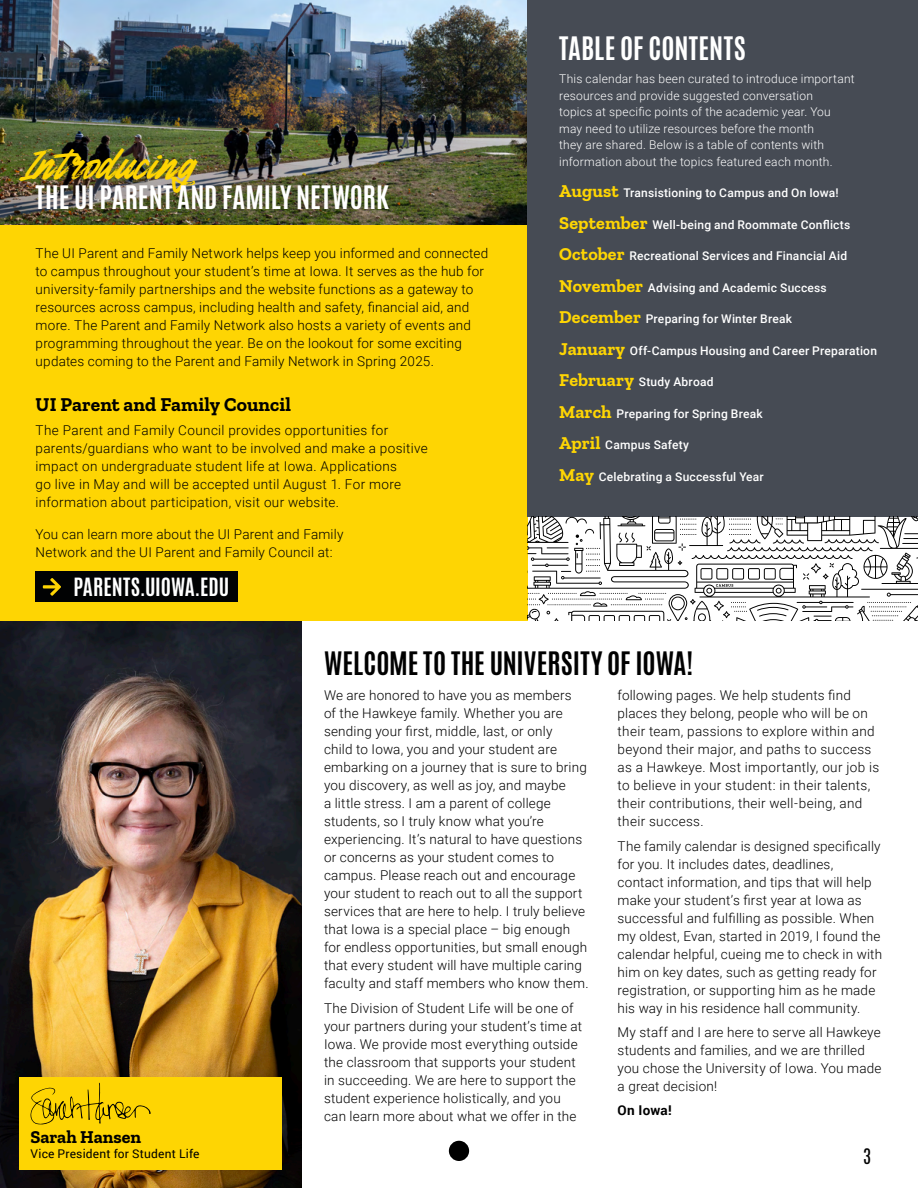
<style>
.page{position:relative;width:918px;height:1188px;background:#fff}
.page>*{position:absolute;margin:0;border:0;box-sizing:border-box;transform-origin:0 0}
.body{font:46.95px "Amnesty Script";letter-spacing:.025em;color:#fed503}
.body-2{font:700 27px "Antonio";color:#fff}
.body-3{font:700 27px "Antonio";color:#000}
.body-4{font:700 21px "Antonio";color:#fff}
.body-5{font:700 19.5px "Zilla Slab";letter-spacing:.005em;color:#000}
.body-6{font:700 18px "Zilla Slab";color:#000}
.t1{font:18px "Antonio";color:#000}
.body-7{font:300 13.5px/18px "Roboto";letter-spacing:.015em;color:#000}
.body-8{font:700 13.5px "Roboto";letter-spacing:.015em;color:#000}
.body-9{font:500 12px "Roboto";letter-spacing:.02em;color:#fff}
.body-10{font:300 12px/16.5px "Roboto";letter-spacing:.02em;color:#fff}
.body-11{font:12px "Roboto";letter-spacing:.015em;color:#000}
.s1{font-family:"Zilla Slab";font-weight:700;font-size:18px;color:#fed503}
</style>
<div class="page">
<img style="left:0;top:621px;width:301px;height:567px">
<div style="left:20px;top:1077px;width:262px;height:93px;background:#fed503"></div>
<div style="left:0;top:225px;width:527px;height:396px;background:#fed503"></div>
<img style="left:0;top:0;width:527px;height:225px">
<svg style="left:30px;top:1083px;width:121px;height:42px"></svg>
<div style="left:527px;top:0;width:391px;height:516px;background:#464b54"></div>
<svg style="left:527px;top:516px;width:391px;height:105px"></svg>
<div style="left:36px;top:572px;width:202px;height:30px;background:#010203"></div>
<svg style="left:43px;top:578px;width:18px;height:18px"></svg>
<div style="left:449px;top:1141px;width:20px;height:20px;background:#000;border-radius:50%"></div>
<p class="body" style="left:24px;top:138px;width:175px">Introducing</p>
<p class="body-2" style="left:36px;top:177px;width:355px">THE UI PARENT AND FAMILY NETWORK</p>
<p class="body-7" style="left:36px;top:243px;width:454px">The UI Parent and Family Network helps keep you informed and connected to campus throughout your student’s time at Iowa. It serves as the hub for university-family partnerships and the website functions as a gateway to resources across campus, including health and safety, financial aid, and more. The Parent and Family Network also hosts a variety of events and programming throughout the year. Be on the lookout for some exciting updates coming to the Parent and Family Network in Spring 2025.</p>
<p class="body-5" style="left:36px;top:393px;width:257px">UI Parent and Family Council</p>
<p class="body-7" style="left:36px;top:421px;width:394px">The Parent and Family Council provides opportunities for parents/guardians who want to be involved and make a positive impact on undergraduate student life at Iowa. Applications<br>go live in May and will be accepted until August 1. For more information about participation, visit our website.</p>
<p class="body-7" style="left:36px;top:525px;width:309px">You can learn more about the UI Parent and Family<br>Network and the UI Parent and Family Council at:</p>
<p class="body-4" style="left:73px;top:571px;width:157px">PARENTS.UIOWA.EDU</p>
<p class="body-2" style="left:559px;top:28px;width:188px">TABLE OF CONTENTS</p>
<p class="body-10" style="left:559px;top:70px;width:297px">This calendar has been curated to introduce important resources and provide suggested conversation<br>topics at specific points of the academic year. You may need to utilize resources before the month<br>they are shared. Below is a table of contents with information about the topics featured each month.</p>
<p class="body-9" style="left:559px;top:185px;width:281px"><span class="s1">August</span> Transistioning to Campus and On Iowa!</p>
<p class="body-9" style="left:559px;top:216px;width:293px"><span class="s1">September</span> Well-being and Roommate Conflicts</p>
<p class="body-9" style="left:559px;top:248px;width:290px"><span class="s1">October</span> Recreational Services and Financial Aid</p>
<p class="body-9" style="left:559px;top:279px;width:269px"><span class="s1">November</span> Advising and Academic Success</p>
<p class="body-9" style="left:559px;top:311px;width:234px"><span class="s1">December</span> Preparing for Winter Break</p>
<p class="body-9" style="left:559px;top:342px;width:319px"><span class="s1">January</span> Off-Campus Housing and Career Preparation</p>
<p class="body-9" style="left:559px;top:374px;width:156px"><span class="s1">February</span> Study Abroad</p>
<p class="body-9" style="left:559px;top:405px;width:205px"><span class="s1">March</span> Preparing for Spring Break</p>
<p class="body-9" style="left:559px;top:437px;width:131px"><span class="s1">April</span> Campus Safety</p>
<p class="body-9" style="left:559px;top:468px;width:206px"><span class="s1">May</span> Celebrating a Successful Year</p>
<p class="body-6" style="left:31px;top:1127px;width:112px">Sarah Hansen</p>
<p class="body-11" style="left:31px;top:1145px;width:171px">Vice President for Student Life</p>
<p class="body-3" style="left:324px;top:643px;width:371px">WELCOME TO THE UNIVERSITY OF IOWA!</p>
<p class="body-7" style="left:324px;top:686px;width:266px">We are honored to have you as members<br>of the Hawkeye family. Whether you are sending your first, middle, last, or only<br>child to Iowa, you and your student are embarking on a journey that is sure to bring you discovery, as well as joy, and maybe<br>a little stress. I am a parent of college students, so I truly know what you’re experiencing. It’s natural to have questions or concerns as your student comes to campus. Please reach out and encourage your student to reach out to all the support services that are here to help. I truly believe that Iowa is a special place – big enough for endless opportunities, but small enough that every student will have multiple caring faculty and staff members who know them.</p>
<p class="body-7" style="left:324px;top:999px;width:260px">The Division of Student Life will be one of your partners during your student’s time at Iowa. We provide most everything outside the classroom that supports your student in succeeding. We are here to support the student experience holistically, and you can learn more about what we offer in the</p>
<p class="body-7" style="left:618px;top:686px;width:263px">following pages. We help students find places they belong, people who will be on their team, passions to explore within and beyond their major, and paths to success as a Hawkeye. Most importantly, our job is to believe in your student: in their talents, their contributions, their well-being, and their success.</p>
<p class="body-7" style="left:618px;top:836px;width:266px">The family calendar is designed specifically for you. It includes dates, deadlines, contact information, and tips that will help make your student’s first year at Iowa as successful and fulfilling as possible. When my oldest, Evan, started in 2019, I found the calendar helpful, cueing me to check in with him on key dates, such as getting ready for registration, or supporting him as he made his way in his residence hall community.</p>
<p class="body-7" style="left:618px;top:1023px;width:265px">My staff and I are here to serve all Hawkeye students and families, and we are thrilled you chose the University of Iowa. You made a great decision!</p>
<p class="body-8" style="left:618px;top:1100px;width:56px">On Iowa!</p>
<h3 class="t1" style="left:863px;top:1143px;width:9px">3</h3>
</div>
